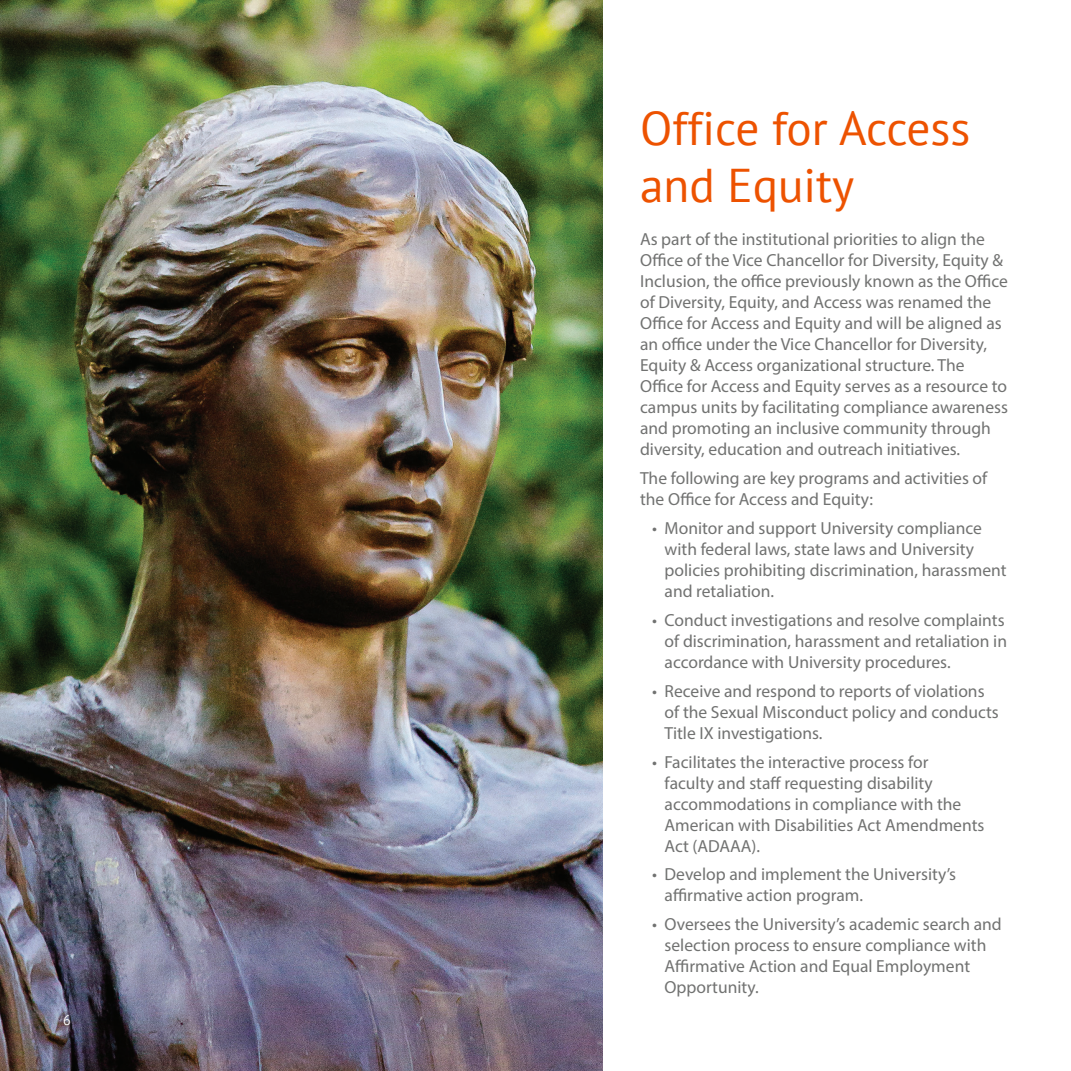
<style>
.page{position:relative;width:1071px;height:1071px;background:#fff}
.page>*{position:absolute;margin:0;border:0;box-sizing:border-box;transform-origin:0 0}
.t1{font:47.25px/56.7px "PT Sans";color:#ed5200}
.Body{font:17.5px/21px "Myriad Pro";color:#717271}
.t2{font:14px "PT Sans";color:#fff}
</style>
<div class="page">
<img style="left:0;top:0;width:602px;height:1071px">
<p class="t2" style="left:63px;top:1011px;width:9px">6</p>
<p class="t1" style="left:640px;top:99px;width:332px">Office for Access and Equity</p>
<p class="Body" style="left:640px;top:229px;width:369px">As part of the institutional priorities to align the Office of the Vice Chancellor for Diversity, Equity &amp; Inclusion, the office previously known as the Office of Diversity, Equity, and Access was renamed the Office for Access and Equity and will be aligned as an office under the Vice Chancellor for Diversity, Equity &amp; Access organizational structure. The Office for Access and Equity serves as a resource to campus units by facilitating compliance awareness and promoting an inclusive community through diversity, education and outreach initiatives.</p>
<p class="Body" style="left:640px;top:467px;width:349px">The following are key programs and activities of the Office for Access and Equity:</p>
<p class="Body" style="left:665px;top:517px;width:343px;text-indent:-12px">• Monitor and support University compliance with federal laws, state laws and University policies prohibiting discrimination, harassment and retaliation.</p>
<p class="Body" style="left:665px;top:609px;width:344px;text-indent:-12px">• Conduct investigations and resolve complaints of discrimination, harassment and retaliation in accordance with University procedures.</p>
<p class="Body" style="left:665px;top:680px;width:336px;text-indent:-12px">• Receive and respond to reports of violations of the Sexual Misconduct policy and conducts<br>Title IX investigations.</p>
<p class="Body" style="left:665px;top:751px;width:321px;text-indent:-12px">• Facilitates the interactive process for<br>faculty and staff requesting disability accommodations in compliance with the American with Disabilities Act Amendments Act (ADAAA).</p>
<p class="Body" style="left:665px;top:864px;width:293px;text-indent:-12px">• Develop and implement the University’s affirmative action program.</p>
<p class="Body" style="left:665px;top:914px;width:339px;text-indent:-12px">• Oversees the University’s academic search and selection process to ensure compliance with Affirmative Action and Equal Employment Opportunity.</p>
</div>
